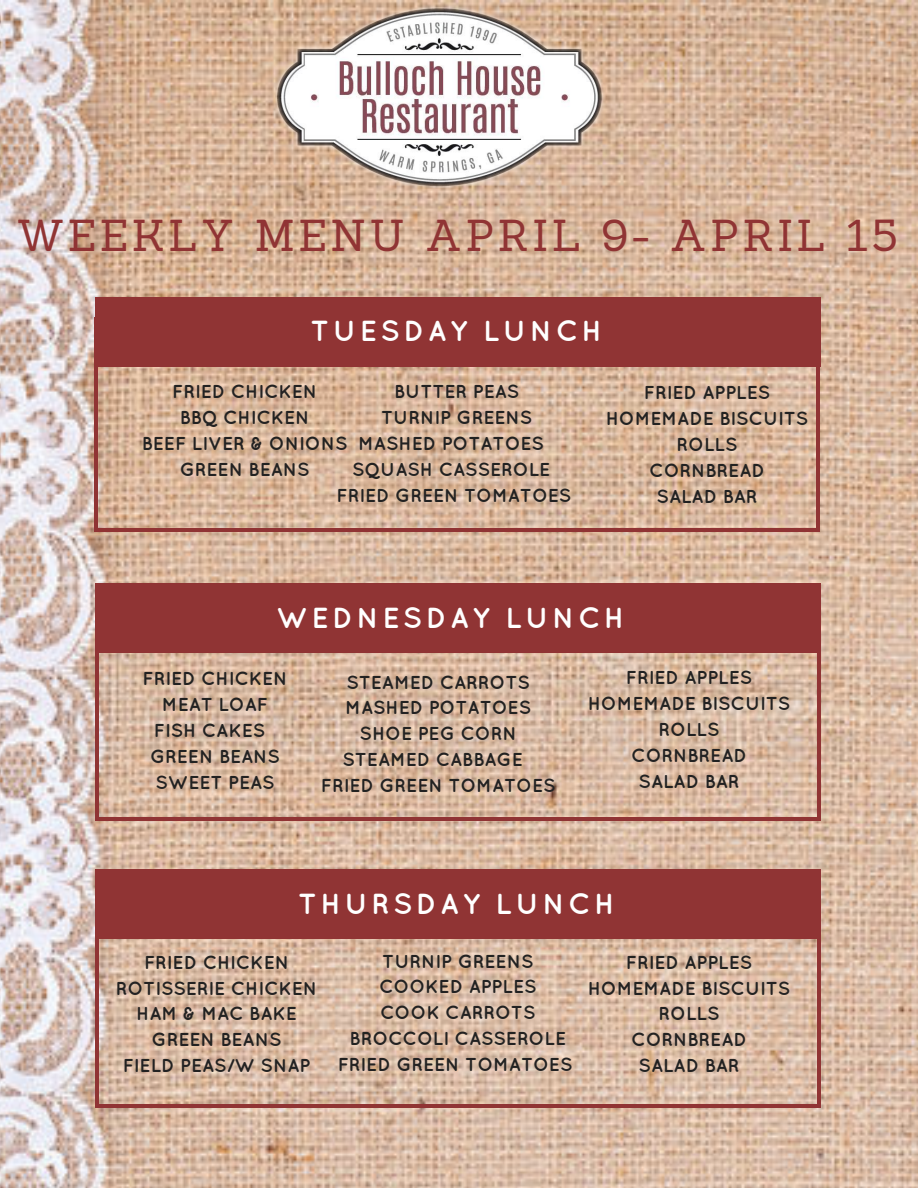
<style>
.page{position:relative;width:918px;height:1188px;background:#fff}
.page>*{position:absolute;margin:0;border:0;box-sizing:border-box;transform-origin:0 0}
.t1{font:43.65px "Sanchez";letter-spacing:.08em;color:#903434}
.t2{font:700 28.95px "Quicksand";letter-spacing:.12em;color:#fff}
.t3{font:700 18.75px/25.8px "Quicksand";color:#222;text-align:center}
</style>
<div class="page">
<img style="left:0;top:0;width:918px;height:1188px">
<hr style="left:95px;top:321px;width:3px;height:208px;background:#903434">
<hr style="left:817px;top:321px;width:3px;height:208px;background:#903434">
<hr style="left:98px;top:529px;width:719px;height:3px;background:#903434">
<div style="left:96px;top:297px;width:725px;height:70px;background:#903434"></div>
<hr style="left:96px;top:610px;width:3px;height:208px;background:#903434">
<hr style="left:818px;top:610px;width:3px;height:208px;background:#903434">
<hr style="left:99px;top:818px;width:719px;height:3px;background:#903434">
<div style="left:96px;top:583px;width:725px;height:70px;background:#903434"></div>
<hr style="left:96px;top:897px;width:3px;height:208px;background:#903434">
<hr style="left:818px;top:897px;width:3px;height:208px;background:#903434">
<hr style="left:99px;top:1105px;width:719px;height:3px;background:#903434">
<div style="left:96px;top:870px;width:725px;height:69px;background:#903434"></div>
<img style="left:252px;top:0;width:376px;height:204px">
<h1 class="t1" style="left:17px;top:207px;width:882px">WEEKLY MENU APRIL 9- APRIL 15</h1>
<h2 class="t2" style="left:311px;top:313px;width:293px">TUESDAY LUNCH</h2>
<p class="t3" style="left:142px;top:378px;width:207px">FRIED CHICKEN<br>BBQ CHICKEN<br>BEEF LIVER &amp; ONIONS<br>GREEN BEANS</p>
<p class="t3" style="left:337px;top:378px;width:236px">BUTTER PEAS<br>TURNIP GREENS<br>MASHED POTATOES<br>SQUASH CASSEROLE<br>FRIED GREEN TOMATOES</p>
<p class="t3" style="left:606px;top:380px;width:204px">FRIED APPLES<br>HOMEMADE BISCUITS<br>ROLLS<br>CORNBREAD<br>SALAD BAR</p>
<h2 class="t2" style="left:276px;top:600px;width:350px">WEDNESDAY LUNCH</h2>
<p class="t3" style="left:143px;top:665px;width:147px">FRIED CHICKEN<br>MEAT LOAF<br>FISH CAKES<br>GREEN BEANS<br>SWEET PEAS</p>
<p class="t3" style="left:321px;top:669px;width:236px">STEAMED CARROTS<br>MASHED POTATOES<br>SHOE PEG CORN<br>STEAMED CABBAGE<br>FRIED GREEN TOMATOES</p>
<p class="t3" style="left:588px;top:664px;width:204px">FRIED APPLES<br>HOMEMADE BISCUITS<br>ROLLS<br>CORNBREAD<br>SALAD BAR</p>
<h2 class="t2" style="left:298px;top:886px;width:318px">THURSDAY LUNCH</h2>
<p class="t3" style="left:116px;top:949px;width:203px">FRIED CHICKEN<br>ROTISSERIE CHICKEN<br>HAM &amp; MAC BAKE<br>GREEN BEANS<br>FIELD PEAS/W SNAP</p>
<p class="t3" style="left:338px;top:948px;width:236px">TURNIP GREENS<br>COOKED APPLES<br>COOK CARROTS<br>BROCCOLI CASSEROLE<br>FRIED GREEN TOMATOES</p>
<p class="t3" style="left:588px;top:949px;width:204px">FRIED APPLES<br>HOMEMADE BISCUITS<br>ROLLS<br>CORNBREAD<br>SALAD BAR</p>
</div>
